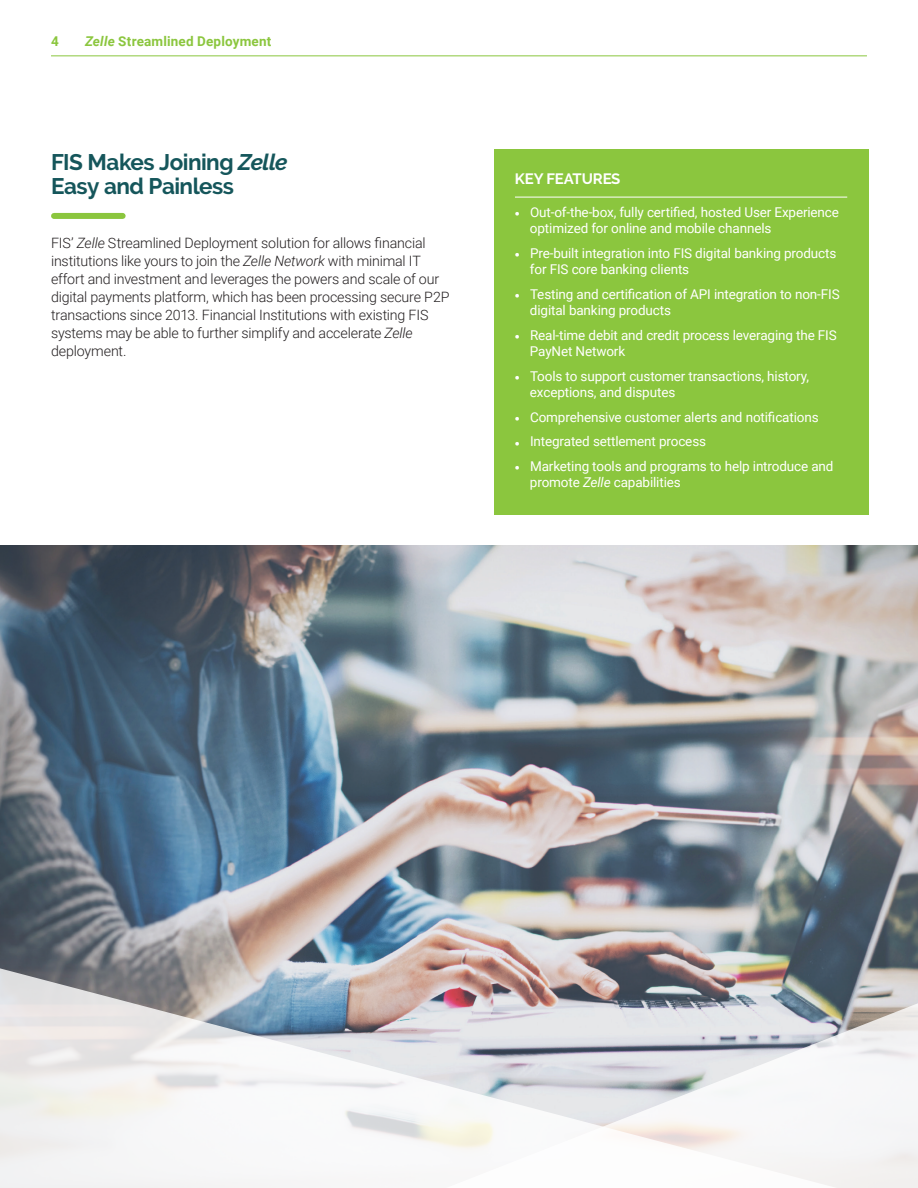
<style>
.page{position:relative;width:918px;height:1188px;background:#fff}
.page>*{position:absolute;margin:0;border:0;box-sizing:border-box;transform-origin:0 0}
.B_HEAD{font:700 22.5px/24px "Raleway";letter-spacing:-.025em;color:#15565b}
.FEATURE_BOX_MAIN_TIT{font:700 15px "Raleway";letter-spacing:-.01em;color:#fff}
.B_HEAD-2{font:300 14.25px/18px "Roboto";letter-spacing:-.015em;color:#231f20}
.t1{font:13.5px/16.2px "Roboto";letter-spacing:-.01em;color:#fff}
.HEADER_BAR_TITLE_LEF{font:700 13.5px "Roboto";letter-spacing:.015em;color:#8bc63e}
.s1{font-style:italic}
.s2{font-family:"Wigrum";font-size:9px}
</style>
<div class="page">
<div style="left:494px;top:149px;width:375px;height:365px;background:#8bc63e"></div>
<hr style="left:515px;top:197px;width:332px;height:1px;background:#fff">
<div style="left:54px;top:213px;width:69px;height:6px;background:#8bc63e"></div>
<hr style="left:51px;top:55px;width:816px;height:1px;background:#8bc63e">
<img style="left:0;top:546px;width:918px;height:417px">
<svg style="left:0;top:963px;width:918px;height:225px"></svg>
<svg style="left:392px;top:1003px;width:526px;height:185px"></svg>
<p class="HEADER_BAR_TITLE_LEF" style="left:51px;top:32px;width:9px">4</p>
<p class="HEADER_BAR_TITLE_LEF" style="left:85px;top:32px;width:188px"><span class="s1">Zelle</span> Streamlined Deployment</p>
<p class="B_HEAD" style="left:51px;top:150px;width:238px">FIS Makes Joining <span class="s1">Zelle<br></span>Easy and Painless</p>
<p class="B_HEAD-2" style="left:51px;top:233px;width:400px">FIS’ <span class="s1">Zelle</span> Streamlined Deployment solution for allows financial institutions like yours to join the <span class="s1">Zelle Network</span> with minimal IT effort and investment and leverages the powers and scale of our digital payments platform, which has been processing secure P2P transactions since 2013. Financial Institutions with existing FIS systems may be able to further simplify and accelerate <span class="s1">Zelle </span>deployment.</p>
<p class="FEATURE_BOX_MAIN_TIT" style="left:515px;top:170px;width:107px">KEY FEATURES</p>
<p class="t1" style="left:530px;top:204px;width:311px;text-indent:-15px"><span class="s2">●</span> Out-of-the-box, fully certified, hosted User Experience optimized for online and mobile channels</p>
<p class="t1" style="left:530px;top:245px;width:308px;text-indent:-15px"><span class="s2">●</span> Pre-built integration into FIS digital banking products for FIS core banking clients</p>
<p class="t1" style="left:530px;top:286px;width:311px;text-indent:-15px"><span class="s2">●</span> Testing and certification of API integration to non-FIS digital banking products</p>
<p class="t1" style="left:530px;top:326px;width:308px;text-indent:-15px"><span class="s2">●</span> Real-time debit and credit process leveraging the FIS<br>PayNet Network</p>
<p class="t1" style="left:530px;top:367px;width:281px;text-indent:-15px"><span class="s2">●</span> Tools to support customer transactions, history, exceptions, and disputes</p>
<p class="t1" style="left:515px;top:408px;width:305px"><span class="s2">●</span> Comprehensive customer alerts and notifications</p>
<p class="t1" style="left:515px;top:433px;width:193px"><span class="s2">●</span> Integrated settlement process</p>
<p class="t1" style="left:530px;top:458px;width:305px;text-indent:-15px"><span class="s2">●</span> Marketing tools and programs to help introduce and promote <span class="s1">Zelle</span> capabilities</p>
</div>
